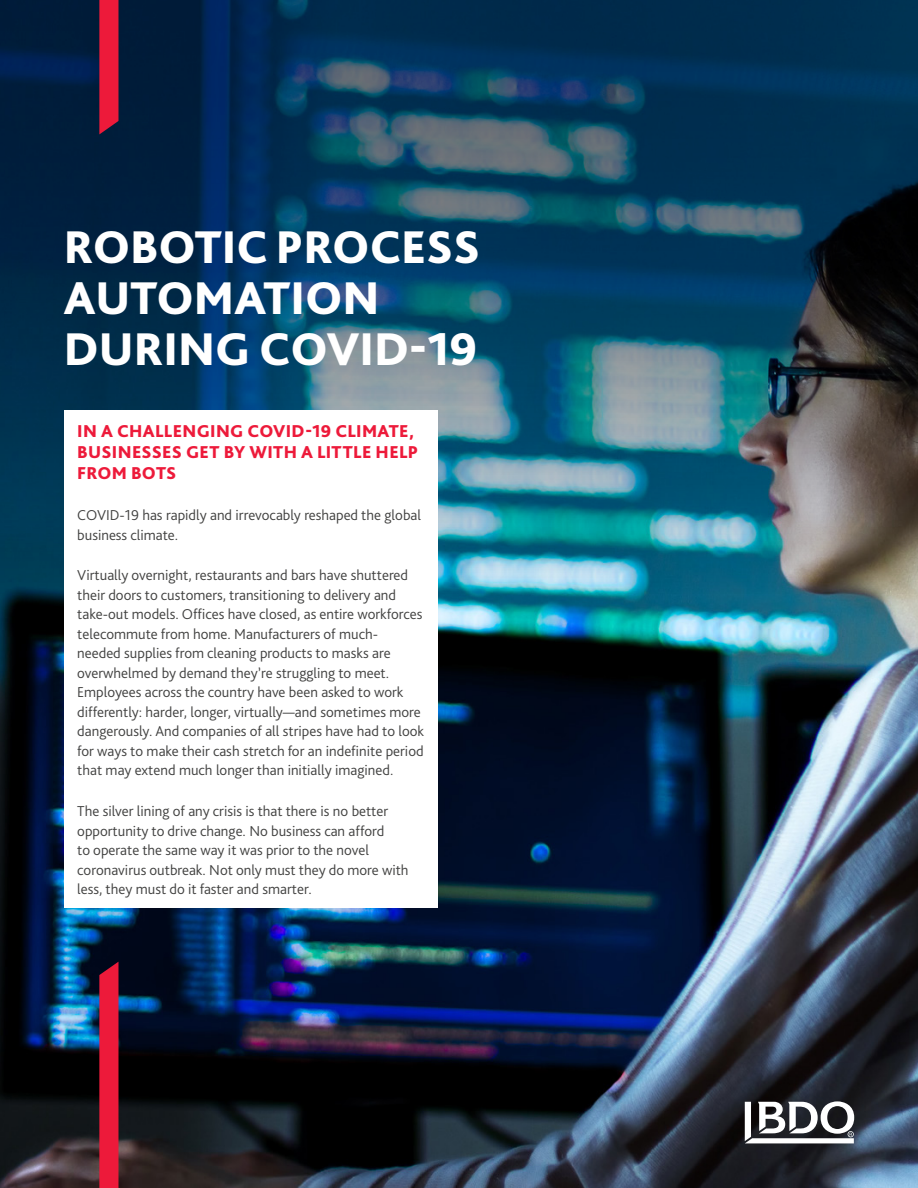
<style>
.page{position:relative;width:918px;height:1188px;background:#fff}
.page>*{position:absolute;margin:0;border:0;box-sizing:border-box;transform-origin:0 0}
.t1{font:800 48px/51px "Bliss Pro";color:#fff}
.Body_text_-_3mm_afte{font:800 18px/21px "Bliss Pro";letter-spacing:.02em;color:#ed1a3a}
.Body_text_-_3mm_afte-2{font:300 15px/19.5px "Bliss Pro";color:#414140}
</style>
<div class="page">
<img style="left:0;top:594px;width:918px;height:594px">
<svg style="left:99px;top:962px;width:19px;height:226px;background:#e21938"></svg>
<svg style="left:745px;top:1101px;width:109px;height:42px"></svg>
<img style="left:0;top:0;width:918px;height:594px">
<svg style="left:99px;top:0;width:19px;height:134px;background:#dd1a3a"></svg>
<div style="left:64px;top:410px;width:374px;height:498px;background:#fff"></div>
<p class="t1" style="left:64px;top:220px;width:418px">ROBOTIC PROCESS<br>AUTOMATION<br>DURING COVID-19</p>
<p class="Body_text_-_3mm_afte" style="left:77px;top:420px;width:342px">IN A CHALLENGING COVID-19 CLIMATE,<br>BUSINESSES GET BY WITH A LITTLE HELP<br>FROM BOTS</p>
<p class="Body_text_-_3mm_afte-2" style="left:77px;top:505px;width:345px">COVID-19 has rapidly and irrevocably reshaped the global business climate.</p>
<p class="Body_text_-_3mm_afte-2" style="left:77px;top:565px;width:348px">Virtually overnight, restaurants and bars have shuttered their doors to customers, transitioning to delivery and take-out models. Offices have closed, as entire workforces telecommute from home. Manufacturers of much&shy;needed supplies from cleaning products to masks are overwhelmed by demand they’re struggling to meet.<br>Employees across the country have been asked to work differently: harder, longer, virtually—and sometimes more dangerously. And companies of all stripes have had to look for ways to make their cash stretch for an indefinite period that may extend much longer than initially imagined.</p>
<p class="Body_text_-_3mm_afte-2" style="left:77px;top:801px;width:333px">The silver lining of any crisis is that there is no better opportunity to drive change. No business can afford<br>to operate the same way it was prior to the novel coronavirus outbreak. Not only must they do more with less, they must do it faster and smarter.</p>
</div>
